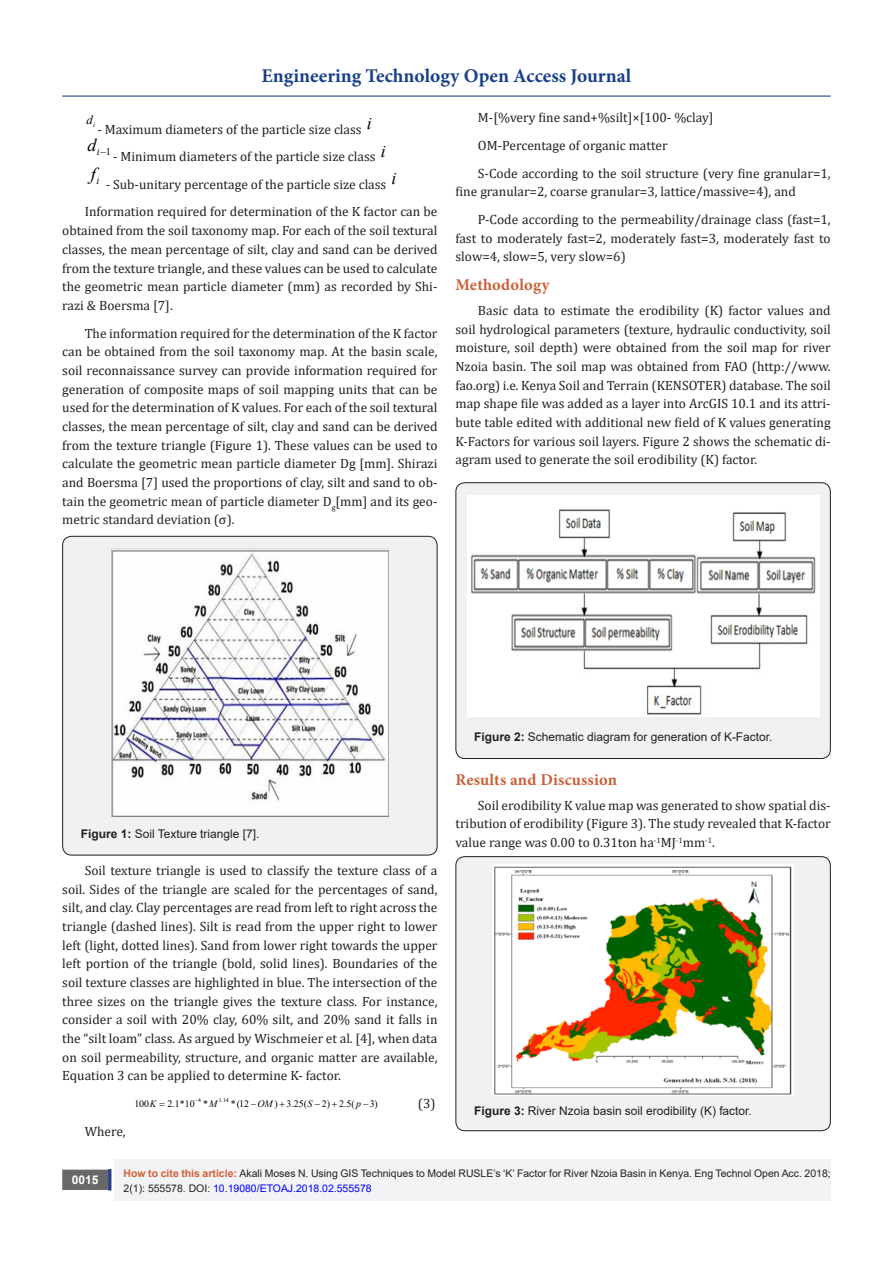
<style>
.page{position:relative;width:893px;height:1263px;background:#fff}
.page>*{position:absolute;margin:0;border:0;box-sizing:border-box;transform-origin:0 0}
.t1{font:700 19.5px "Minion Pro";color:#183f89}
.t2{font:italic 17.85px "Times New Roman";color:#000}
.t3{font:italic 17.55px "Times New Roman";color:#000}
.t4{font:700 16.5px "Minion Pro";letter-spacing:.01em;color:#ca5f37}
.t5{font:13.5px/18.8px "Cambria";color:#231f20;text-align:justify}
.t6{font:12px "Arial";color:#231f20}
.t7{font:700 12px "Arial";color:#fff}
.t8{font:10.5px/15px "Arial";color:#231f20}
.t9{font:italic 10.35px "Times New Roman";color:#000}
.t10{font:9.9px "Times New Roman";color:#000}
.t11{font:italic 7.2px "Times New Roman";color:#000}
.t12{font:5.7px "Times New Roman";color:#000}
.s1{font-style:normal}
.s2{font-weight:700}
.s3{font-style:italic}
.s4{font-weight:700;color:#d55e37}
.s5{color:#00f}
</style>
<div class="page">
<div style="left:115px;top:1160px;width:716px;height:41px;background:#f2f3f4"></div>
<div style="left:63px;top:1170px;width:44px;height:19px;background:#68676a"></div>
<div style="left:62px;top:1169px;width:46px;height:21px;border:2px solid #68676a"></div>
<div style="left:108px;top:1169px;width:3px;height:21px;background:#253f8e;border:2px solid #253f8e"></div>
<hr style="left:62px;top:96px;width:769px;height:1px;background:#253f8e">
<div style="left:63px;top:536px;width:374px;height:319px;background:#f0f1f2;border-radius:9px"></div>
<div style="left:62px;top:536px;width:375px;height:319px;border:1px solid #231f20;border-radius:9px"></div>
<img style="left:112px;top:550px;width:277px;height:266px">
<div style="left:456px;top:483px;width:374px;height:275px;background:#f0f1f2;border-radius:9px"></div>
<div style="left:455px;top:482px;width:376px;height:277px;border:1px solid #231f20;border-radius:9px"></div>
<img style="left:467px;top:496px;width:352px;height:220px">
<div style="left:456px;top:857px;width:374px;height:274px;background:#f0f1f2;border-radius:9px"></div>
<div style="left:455px;top:856px;width:376px;height:275px;border:1px solid #231f20;border-radius:9px"></div>
<img style="left:492px;top:865px;width:302px;height:230px">
<h1 class="t1" style="left:262px;top:62px;width:371px">Engineering Technology Open Access Journal</h1>
<p class="t11" style="left:87px;top:120px;width:10px">i<sup>d</sup></p>
<p class="t3" style="left:367px;top:111px;width:6px">i</p>
<p class="t5" style="left:97px;top:119px;width:266px">- Maximum diameters of the particle size class</p>
<p class="t2" style="left:87px;top:132px;width:20px">d −</p>
<p class="t3" style="left:381px;top:139px;width:6px">i</p>
<p class="t9" style="left:97px;top:145px;width:16px">i <span class="s1">1</span></p>
<p class="t5" style="left:113px;top:147px;width:264px">- Minimum diameters of the particle size class</p>
<p class="t9" style="left:91px;top:174px;width:10px">i<sup>f</sup></p>
<p class="t3" style="left:392px;top:166px;width:6px">i</p>
<p class="t5" style="left:62px;top:202px;width:377px;text-indent:22px">Information required for determination of the K factor can be obtained from the soil taxonomy map. For each of the soil textural classes, the mean percentage of silt, clay and sand can be derived from the texture triangle, and these values can be used to calculate the geometric mean particle diameter (mm) as recorded by Shi&shy;razi &amp; Boersma [7].</p>
<p class="t5" style="left:62px;top:323px;width:377px;text-indent:22px">The information required for the determination of the K factor can be obtained from the soil taxonomy map. At the basin scale, soil reconnaissance survey can provide information required for generation of composite maps of soil mapping units that can be used for the determination of K values. For each of the soil textural classes, the mean percentage of silt, clay and sand can be derived from the texture triangle (Figure 1). These values can be used to calculate the geometric mean particle diameter Dg [mm]. Shirazi and Boersma [7] used the proportions of clay, silt and sand to ob&shy;tain the geometric mean of particle diameter D<sub>g</sub>[mm] and its geo&shy;metric standard deviation (σ).</p>
<p class="t5" style="left:106px;top:175px;width:282px">- Sub-unitary percentage of the particle size class</p>
<p class="t5" style="left:478px;top:108px;width:237px">M-[%very fine sand+%silt]×[100- %clay]</p>
<p class="t5" style="left:478px;top:136px;width:191px">OM-Percentage of organic matter</p>
<p class="t5" style="left:455px;top:163px;width:377px;text-indent:22px">S-Code according to the soil structure (very fine granular=1, fine granular=2, coarse granular=3, lattice/massive=4), and</p>
<p class="t5" style="left:455px;top:210px;width:377px;text-indent:22px">P-Code according to the permeability/drainage class (fast=1, fast to moderately fast=2, moderately fast=3, moderately fast to slow=4, slow=5, very slow=6)</p>
<p class="t4" style="left:455px;top:273px;width:95px">Methodology</p>
<p class="t5" style="left:455px;top:301px;width:377px;text-indent:22px">Basic data to estimate the erodibility (K) factor values and soil hydrological parameters (texture, hydraulic conductivity, soil moisture, soil depth) were obtained from the soil map for river Nzoia basin. The soil map was obtained from FAO (http://www. fao.org) i.e. Kenya Soil and Terrain (KENSOTER) database. The soil map shape file was added as a layer into ArcGIS 10.1 and its attri&shy;bute table edited with additional new field of K values generating K-Factors for various soil layers. Figure 2 shows the schematic di&shy;agram used to generate the soil erodibility (K) factor.</p>
<p class="t6" style="left:81px;top:825px;width:180px"><span class="s2">Figure 1:</span> Soil Texture triangle [7].</p>
<p class="t5" style="left:62px;top:861px;width:377px;text-indent:22px">Soil texture triangle is used to classify the texture class of a soil. Sides of the triangle are scaled for the percentages of sand, silt, and clay. Clay percentages are read from left to right across the triangle (dashed lines). Silt is read from the upper right to lower left (light, dotted lines). Sand from lower right towards the upper left portion of the triangle (bold, solid lines). Boundaries of the soil texture classes are highlighted in blue. The intersection of the three sizes on the triangle gives the texture class. For instance, consider a soil with 20% clay, 60% silt, and 20% sand it falls in the “silt loam” class. As argued by Wischmeier et al. [4], when data on soil permeability, structure, and organic matter are available, Equation 3 can be applied to determine K- factor.</p>
<p class="t12" style="left:195px;top:1096px;width:7px">−4</p>
<p class="t12" style="left:219px;top:1096px;width:12px">1.14</p>
<p class="t10" style="left:134px;top:1096px;width:23px">100<span class="s3">K</span></p>
<p class="t10" style="left:167px;top:1096px;width:52px">2.1*10 * <span class="s3">M</span></p>
<p class="t10" style="left:231px;top:1096px;width:148px">*(12 − <span class="s3">OM</span> ) 3.25(<span class="s3">S</span> − 2) 2.5( <span class="s3">p</span> −3)</p>
<p class="t5" style="left:418px;top:1094px;width:19px">(3)</p>
<p class="t5" style="left:85px;top:1121px;width:43px">Where,</p>
<p class="t6" style="left:474px;top:728px;width:300px"><span class="s2">Figure 2:</span> Schematic diagram for generation of K-Factor.</p>
<p class="t4" style="left:455px;top:768px;width:163px">Results and Discussion</p>
<p class="t5" style="left:455px;top:796px;width:377px;text-indent:22px">Soil erodibility K value map was generated to show spatial dis&shy;tribution of erodibility (Figure 3). The study revealed that K-factor value range was 0.00 to 0.31ton ha<sup>-1</sup>MJ<sup>-1</sup>mm<sup>-1</sup>.</p>
<p class="t6" style="left:474px;top:1102px;width:279px"><span class="s2">Figure 3:</span> River Nzoia basin soil erodibility (K) factor.</p>
<p class="t7" style="left:72px;top:1171px;width:28px">0015</p>
<p class="t8" style="left:124px;top:1165px;width:709px"><span class="s4">How to cite this article:</span> Akali Moses N. Using GIS Techniques to Model RUSLE’s ‘K’ Factor for River Nzoia Basin in Kenya. Eng Technol Open Acc. 2018;<br>2(1): 555578. DOI: <span class="s5">10.19080/ETOAJ.2018.02.555578</span></p>
</div>
